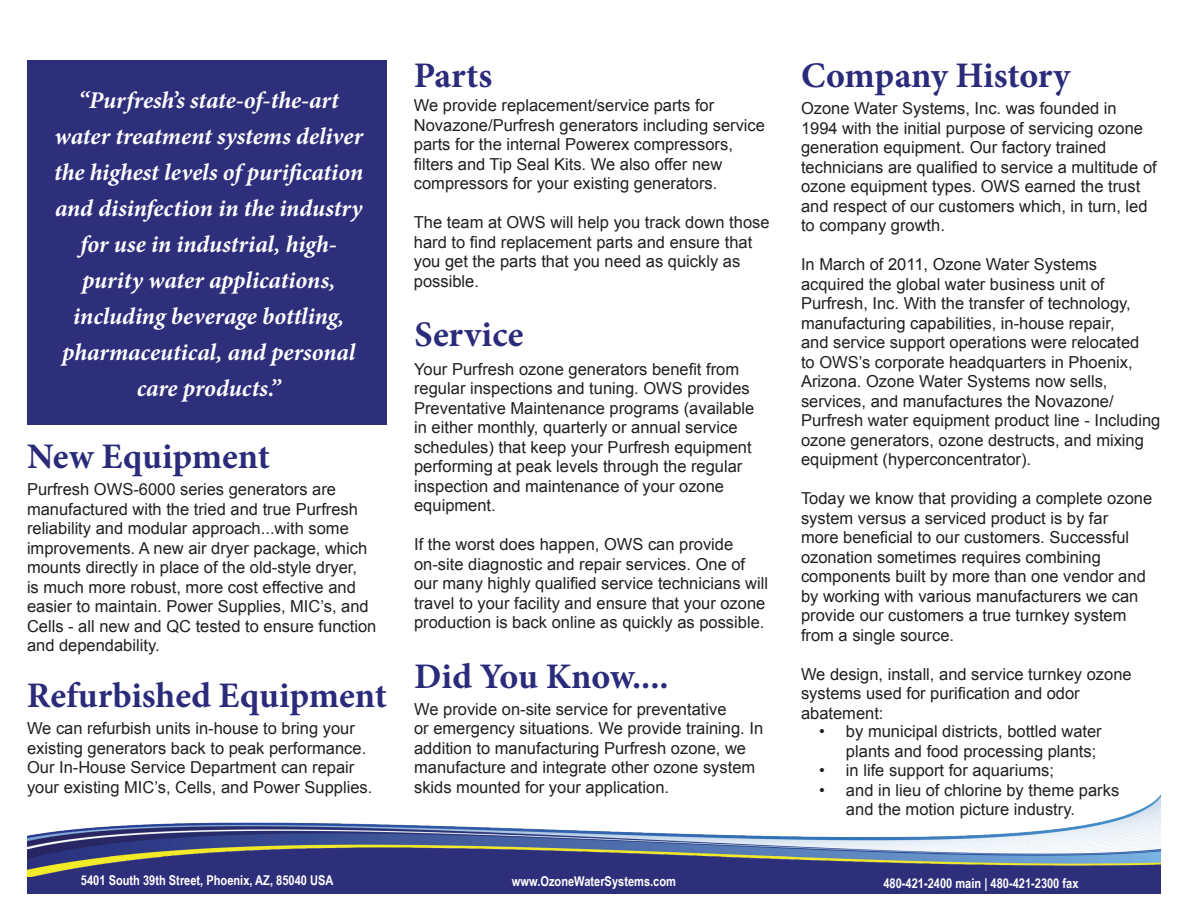
<style>
.page{position:relative;width:1188px;height:918px;background:#fff}
.page>*{position:absolute;margin:0;border:0;box-sizing:border-box;transform-origin:0 0}
.t1{font:700 36px "Minion Pro";letter-spacing:-.005em;color:#2b2b7b}
.t2{font:italic 700 24px/36px "Minion Pro";letter-spacing:-.005em;color:#fff;text-align:center}
.t3{font:16.5px/19.5px "Arial";color:#231f20}
.t4{font:700 13.5px "Arial Narrow";color:#fff}
</style>
<div class="page">
<div style="left:28px;top:60px;width:359px;height:365px;background:#2d2f7b"></div>
<div style="left:27px;top:837px;width:1134px;height:57px;background:#2d2f7b"></div>
<img style="left:27px;top:794px;width:1134px;height:83px">
<p class="t2" style="left:54px;top:82px;width:311px">“Purfresh’s state-of-the-art water treatment systems deliver the highest levels of purification and disinfection in the industry for use in industrial, high&shy;purity water applications, including beverage bottling, pharmaceutical, and personal care products.”</p>
<h1 class="t1" style="left:27px;top:431px;width:244px">New Equipment</h1>
<p class="t3" style="left:27px;top:480px;width:351px">Purfresh OWS-6000 series generators are manufactured with the tried and true Purfresh reliability and modular approach...with some improvements. A new air dryer package, which mounts directly in place of the old-style dryer,<br>is much more robust, more cost effective and easier to maintain. Power Supplies, MIC’s, and Cells - all new and QC tested to ensure function and dependability.</p>
<h1 class="t1" style="left:414px;top:50px;width:80px">Parts</h1>
<p class="t3" style="left:414px;top:96px;width:353px">We provide replacement/service parts for Novazone/Purfresh generators including service parts for the internal Powerex compressors, filters and Tip Seal Kits. We also offer new compressors for your existing generators.</p>
<p class="t3" style="left:414px;top:213px;width:357px">The team at OWS will help you track down those hard to find replacement parts and ensure that you get the parts that you need as quickly as possible.</p>
<h1 class="t1" style="left:414px;top:309px;width:110px">Service</h1>
<p class="t3" style="left:414px;top:359px;width:342px">Your Purfresh ozone generators benefit from regular inspections and tuning. OWS provides Preventative Maintenance programs (available in either monthly, quarterly or annual service schedules) that keep your Purfresh equipment performing at peak levels through the regular inspection and maintenance of your ozone equipment.</p>
<p class="t3" style="left:414px;top:535px;width:355px">If the worst does happen, OWS can provide on-site diagnostic and repair services. One of our many highly qualified service technicians will travel to your facility and ensure that your ozone production is back online as quickly as possible.</p>
<h1 class="t1" style="left:414px;top:651px;width:256px">Did You Know....</h1>
<p class="t3" style="left:414px;top:700px;width:351px;text-indent:-387px"><sup>Refurbished</sup> <sup>Equipment</sup> We provide on-site service for preventative<br>or emergency situations. We provide training. In addition to manufacturing Purfresh ozone, we manufacture and integrate other ozone system skids mounted for your application.</p>
<p class="t3" style="left:27px;top:719px;width:347px">We can refurbish units in-house to bring your existing generators back to peak performance.<br>Our In-House Service Department can repair your existing MIC’s, Cells, and Power Supplies.</p>
<h1 class="t1" style="left:801px;top:50px;width:271px">Company History</h1>
<p class="t3" style="left:801px;top:99px;width:357px">Ozone Water Systems, Inc. was founded in 1994 with the initial purpose of servicing ozone generation equipment. Our factory trained technicians are qualified to service a multitude of ozone equipment types. OWS earned the trust and respect of our customers which, in turn, led to company growth.</p>
<p class="t3" style="left:801px;top:255px;width:361px">In March of 2011, Ozone Water Systems acquired the global water business unit of Purfresh, Inc. With the transfer of technology, manufacturing capabilities, in-house repair,<br>and service support operations were relocated<br>to OWS’s corporate headquarters in Phoenix, Arizona. Ozone Water Systems now sells, services, and manufactures the Novazone/ Purfresh water equipment product line - Including ozone generators, ozone destructs, and mixing equipment (hyperconcentrator).</p>
<p class="t3" style="left:801px;top:489px;width:353px">Today we know that providing a complete ozone system versus a serviced product is by far<br>more beneficial to our customers. Successful ozonation sometimes requires combining components built by more than one vendor and by working with various manufacturers we can provide our customers a true turnkey system from a single source.</p>
<p class="t3" style="left:801px;top:664px;width:332px">We design, install, and service turnkey ozone systems used for purification and odor abatement:</p>
<p class="t3" style="left:846px;top:722px;width:257px;text-indent:-27px">• by municipal districts, bottled water plants and food processing plants;</p>
<p class="t3" style="left:819px;top:761px;width:237px">• in life support for aquariums;</p>
<p class="t3" style="left:846px;top:780px;width:275px;text-indent:-27px">• and in lieu of chlorine by theme parks and the motion picture industry.</p>
<p class="t4" style="left:81px;top:870px;width:254px">5401 South 39th Street, Phoenix, AZ, 85040 USA</p>
<p class="t4" style="left:512px;top:871px;width:166px">www.OzoneWaterSystems.com</p>
<p class="t4" style="left:883px;top:873px;width:197px">480-421-2400 main | 480-421-2300 fax</p>
</div>
